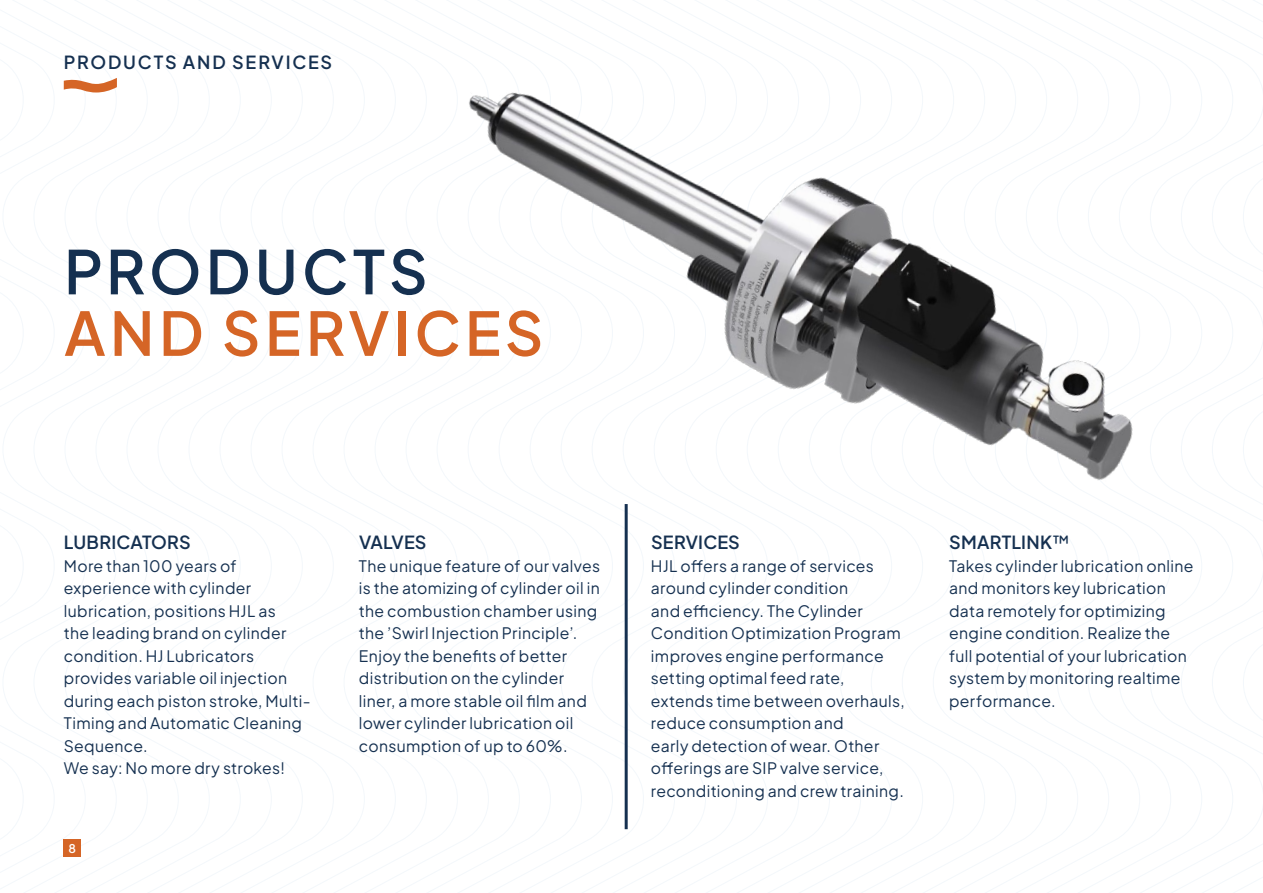
<style>
.page{position:relative;width:1263px;height:893px;background:#fff}
.page>*{position:absolute;margin:0;border:0;box-sizing:border-box;transform-origin:0 0}
.t1{font:600 60px "Plus Jakarta Sans";letter-spacing:.07em;color:#d56526}
.t2{font:600 60px "Plus Jakarta Sans";letter-spacing:.07em;color:#153050}
.Title_5{font:600 18px "Plus Jakarta Sans";letter-spacing:.01em;color:#153050}
.Title_5-2{font:600 18px "Plus Jakarta Sans";letter-spacing:.1em;color:#153050}
.Body{font:15.75px/22.5px "Plus Jakarta Sans";letter-spacing:.02em;color:#153050}
.Page_no{font:600 12px "Plus Jakarta Sans";color:#fff}
.s1{font-weight:400}
</style>
<div class="page">
<svg style="left:1221px;top:0;width:42px;height:893px"></svg>
<div style="left:64px;top:840px;width:17px;height:17px;background:#d56526"></div>
<svg style="left:64px;top:78px;width:53px;height:15px"></svg>
<img style="left:411px;top:76px;width:852px;height:428px">
<hr style="left:625px;top:504px;width:3px;height:325px;background:#153050">
<p class="Title_5-2" style="left:64px;top:46px;width:270px">PRODUCTS AND SERVICES</p>
<p class="t2" style="left:64px;top:220px;width:365px">PRODUCTS</p>
<p class="t1" style="left:64px;top:281px;width:481px">AND SERVICES</p>
<p class="Title_5" style="left:64px;top:527px;width:128px">LUBRICATORS</p>
<p class="Body" style="left:64px;top:553px;width:248px">More than 100 years of experience with cylinder lubrication, positions HJL as<br>the leading brand on cylinder condition. HJ Lubricators provides variable oil injection during each piston stroke, Multi-<br>Timing and Automatic Cleaning<br>Sequence.</p>
<p class="Body" style="left:64px;top:755px;width:222px">We say: No more dry strokes!</p>
<p class="Page_no" style="left:68px;top:838px;width:9px">8</p>
<p class="Title_5" style="left:359px;top:527px;width:69px">VALVES</p>
<p class="Body" style="left:359px;top:553px;width:243px">The unique feature of our valves is the atomizing of cylinder oil in the combustion chamber using the ’Swirl Injection Principle’.<br>Enjoy the benefits of better distribution on the cylinder liner, a more stable oil film and lower cylinder lubrication oil consumption of up to 60%.</p>
<p class="Title_5" style="left:651px;top:527px;width:90px">SERVICES</p>
<p class="Body" style="left:651px;top:553px;width:255px">HJL offers a range of services around cylinder condition<br>and efficiency. The Cylinder<br>Condition Optimization Program improves engine performance setting optimal feed rate, extends time between overhauls, reduce consumption and<br>early detection of wear. Other offerings are SIP valve service, reconditioning and crew training.</p>
<p class="Title_5" style="left:949px;top:527px;width:122px">SMARTLINK<span class="s1">™</span></p>
<p class="Body" style="left:949px;top:553px;width:246px">Takes cylinder lubrication online and monitors key lubrication data remotely for optimizing engine condition. Realize the full potential of your lubrication system by monitoring realtime performance.</p>
</div>
